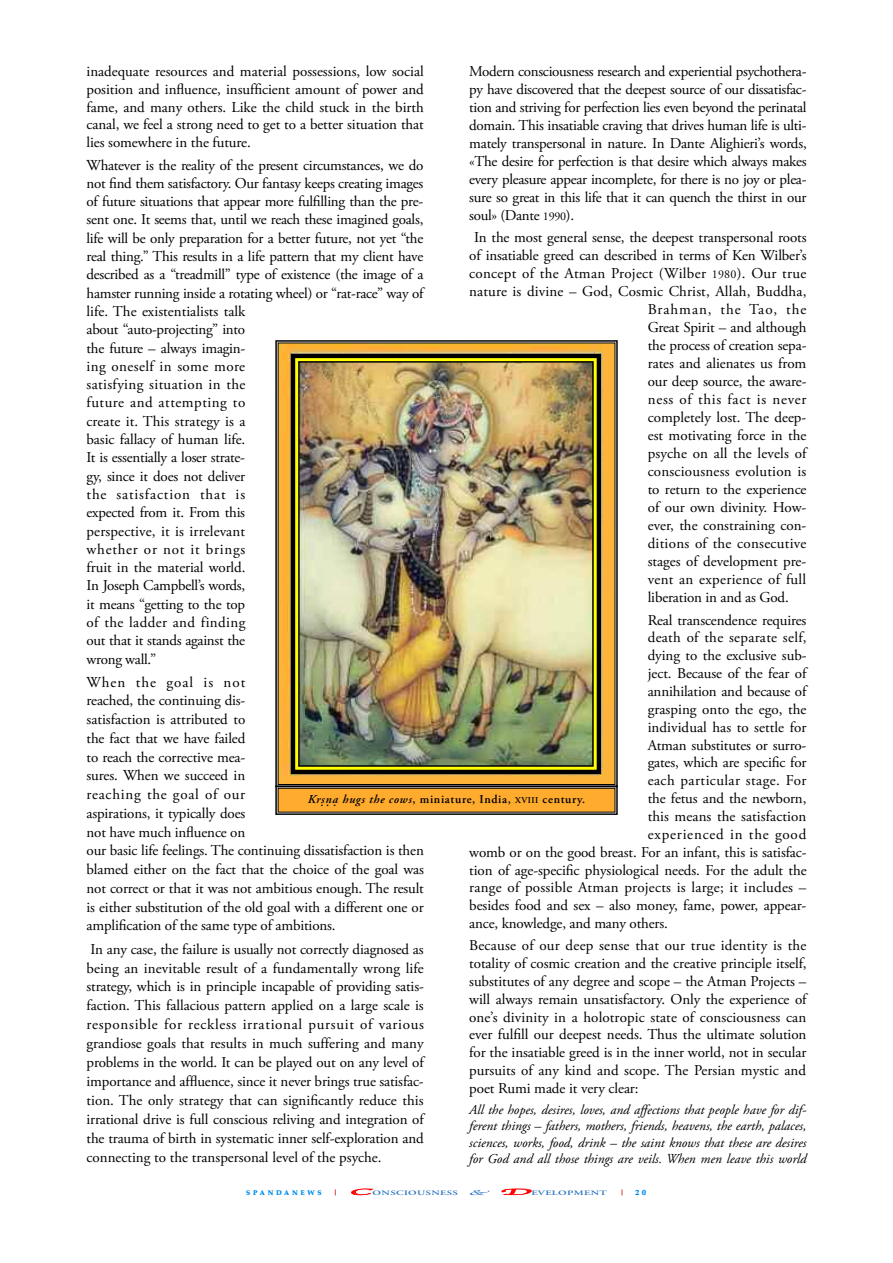
<style>
.page{position:relative;width:893px;height:1263px;background:#fff}
.page>*{position:absolute;margin:0;border:0;box-sizing:border-box;transform-origin:0 0}
.t1{font:15px/18.3px "Adobe Garamond Pro";letter-spacing:-.01em;color:#000;text-align:justify}
.t2{font:15px "Adobe Garamond Pro";letter-spacing:.02em;color:#000}
.t3{font:15px "Adobe Garamond Pro";letter-spacing:.015em;color:#000}
.t4{font:15px "Adobe Garamond Pro";letter-spacing:.01em;color:#000}
.t5{font:15px "Adobe Garamond Pro";letter-spacing:.03em;color:#000}
.t6{font:15px "Adobe Garamond Pro";letter-spacing:.05em;color:#000}
.t7{font:15px "Adobe Garamond Pro";letter-spacing:.055em;color:#000}
.t8{font:15px "Adobe Garamond Pro";letter-spacing:.065em;color:#000}
.t9{font:italic 13.5px/16.5px "Adobe Garamond Pro";color:#000;text-align:justify}
.t10{font:600 12px "Adobe Garamond Pro";letter-spacing:.055em;color:#000}
.t11{font:900 7.5px "Palatino";color:#008eea}
.t12{font:7.5px "Apple Chancery";color:#2972be;scale:3 1}
.t13{font:600 6.75px "Adobe Garamond Pro";letter-spacing:.035em;color:#2972be;scale:1.6 1}
.t14{font:900 6.75px "Palatino";letter-spacing:.395em;color:#008eea}
.t15{font:900 6px "Palatino";color:#c00}
.s1{font-size:12px}
.s2{font-style:italic}
.s3{font-size:9px}
.s4{font-family:"Apple Chancery";font-weight:400;font-size:9px;color:#f00}
</style>
<div class="page">
<img style="left:280px;top:345px;width:333px;height:438px">
<div style="left:275px;top:340px;width:343px;height:447px;border:2px solid #000"></div>
<div style="left:293px;top:356px;width:306px;height:416px;border:6px solid #ff0"></div>
<div style="left:291px;top:354px;width:310px;height:420px;border:4px solid #000"></div>
<div style="left:298px;top:361px;width:296px;height:406px;border:2px solid #000"></div>
<div style="left:278px;top:788px;width:337px;height:24px;background:#ffac2e"></div>
<div style="left:275px;top:785px;width:343px;height:30px;border:2px solid #000"></div>
<p class="t1" style="left:87px;top:64px;width:339px;line-height:17.7px">inadequate resources and material possessions, low social position and influence, insufficient amount of power and fame, and many others. Like the child stuck in the birth canal, we feel a strong need to get to a better situation that lies somewhere in the future.</p>
<p class="t1" style="left:87px;top:157px;width:338px;text-align:left">Whatever is the reality of the present circumstances, we do not find them satisfactory. Our fantasy keeps creating images of future situations that appear more fulfilling than the pre&shy;sent one. It seems that, until we reach these imagined goals, life will be only preparation for a better future, not yet “the real thing.” This results in a life pattern that my client have described as a “treadmill” type of existence (the image of a hamster running inside a rotating wheel) or “rat-race” way of life. The existentialists talk<br>about “auto-projecting” into<br>the future – always imagin-<br>ing oneself in some more<br>satisfying situation in the<br>future and attempting to<br>create it. This strategy is a<br>basic fallacy of human life.<br>It is essentially a loser strate-<br>gy, since it does not deliver<br>the satisfaction that is<br>expected from it. From this<br>perspective, it is irrelevant<br>whether or not it brings<br>fruit in the material world.<br>In Joseph Campbell’s words,<br>it means “getting to the top<br>of the ladder and finding<br>out that it stands against the<br>wrong wall.”</p>
<p class="t1" style="left:87px;top:674px;width:339px;line-height:18.8px;text-align:left">When the goal is not<br>reached, the continuing dis-<br>satisfaction is attributed to<br>the fact that we have failed<br>to reach the corrective mea-<br>sures. When we succeed in<br>reaching the goal of our<br>aspirations, it typically does<br>not have much influence on<br>our basic life feelings. The continuing dissatisfaction is then blamed either on the fact that the choice of the goal was not correct or that it was not ambitious enough. The result is either substitution of the old goal with a different one or amplification of the same type of ambitions.</p>
<p class="t1" style="left:87px;top:941px;width:339px;line-height:18.9px">In any case, the failure is usually not correctly diagnosed as being an inevitable result of a fundamentally wrong life strategy, which is in principle incapable of providing satis&shy;faction. This fallacious pattern applied on a large scale is responsible for reckless irrational pursuit of various grandiose goals that results in much suffering and many problems in the world. It can be played out on any level of importance and affluence, since it never brings true satisfac&shy;tion. The only strategy that can significantly reduce this irrational drive is full conscious reliving and integration of the trauma of birth in systematic inner self-exploration and connecting to the transpersonal level of the psyche.</p>
<p class="t1" style="left:469px;top:64px;width:339px">Modern consciousness research and experiential psychothera&shy;py have discovered that the deepest source of our dissatisfac&shy;tion and striving for perfection lies even beyond the perinatal domain. This insatiable craving that drives human life is ulti&shy;mately transpersonal in nature. In Dante Alighieri’s words, «The desire for perfection is that desire which always makes every pleasure appear incomplete, for there is no joy or plea&shy;sure so great in this life that it can quench the thirst in our soul» (Dante <span class="s1">1990</span>).</p>
<p class="t1" style="left:474px;top:230px;width:334px">In the most general sense, the deepest transpersonal roots</p>
<p class="t1" style="left:469px;top:248px;width:339px">of insatiable greed can described in terms of Ken Wilber’s</p>
<p class="t2" style="left:469px;top:268px;width:339px">concept of the Atman Project (Wilber <span class="s1">1980</span>). Our true</p>
<p class="t4" style="left:469px;top:286px;width:339px">nature is divine – God, Cosmic Christ, Allah, Buddha,</p>
<p class="t8" style="left:648px;top:304px;width:160px">Brahman, the Tao, the</p>
<p class="t1" style="left:648px;top:320px;width:160px">Great Spirit – and although</p>
<p class="t1" style="left:648px;top:338px;width:160px">the process of creation sepa-</p>
<p class="t1" style="left:648px;top:356px;width:160px">rates and alienates us from</p>
<p class="t1" style="left:648px;top:374px;width:160px">our deep source, the aware-</p>
<p class="t6" style="left:648px;top:394px;width:160px">ness of this fact is never</p>
<p class="t1" style="left:648px;top:410px;width:160px">completely lost. The deep-</p>
<p class="t1" style="left:648px;top:428px;width:160px">est motivating force in the</p>
<p class="t4" style="left:648px;top:448px;width:160px">psyche on all the levels of</p>
<p class="t3" style="left:648px;top:466px;width:160px">consciousness evolution is</p>
<p class="t1" style="left:648px;top:482px;width:160px">to return to the experience</p>
<p class="t1" style="left:648px;top:500px;width:160px">of our own divinity. How-</p>
<p class="t1" style="left:648px;top:518px;width:160px">ever, the constraining con-</p>
<p class="t2" style="left:648px;top:538px;width:160px">ditions of the consecutive</p>
<p class="t1" style="left:648px;top:554px;width:160px">stages of development pre-</p>
<p class="t2" style="left:648px;top:574px;width:160px">vent an experience of full</p>
<p class="t1" style="left:648px;top:590px;width:143px">liberation in and as God.</p>
<p class="t1" style="left:648px;top:612px;width:160px">Real transcendence requires</p>
<p class="t2" style="left:648px;top:632px;width:160px">death of the separate self,</p>
<p class="t1" style="left:648px;top:648px;width:160px">dying to the exclusive sub-</p>
<p class="t1" style="left:648px;top:665px;width:160px">ject. Because of the fear of</p>
<p class="t1" style="left:648px;top:683px;width:160px">annihilation and because of</p>
<p class="t1" style="left:648px;top:701px;width:160px">grasping onto the ego, the</p>
<p class="t1" style="left:648px;top:719px;width:160px">individual has to settle for</p>
<p class="t1" style="left:648px;top:737px;width:160px">Atman substitutes or surro-</p>
<p class="t1" style="left:648px;top:755px;width:160px">gates, which are specific for</p>
<p class="t5" style="left:648px;top:774px;width:160px">each particular stage. For</p>
<p class="t1" style="left:648px;top:790px;width:160px">the fetus and the newborn,</p>
<p class="t1" style="left:648px;top:808px;width:160px">this means the satisfaction</p>
<p class="t7" style="left:648px;top:828px;width:160px">experienced in the good</p>
<p class="t1" style="left:469px;top:844px;width:339px">womb or on the good breast. For an infant, this is satisfac-</p>
<p class="t1" style="left:469px;top:862px;width:339px">tion of age-specific physiological needs. For the adult the</p>
<p class="t3" style="left:469px;top:882px;width:339px">range of possible Atman projects is large; it includes –</p>
<p class="t1" style="left:469px;top:898px;width:339px">besides food and sex – also money, fame, power, appear-</p>
<p class="t1" style="left:469px;top:915px;width:200px">ance, knowledge, and many others.</p>
<p class="t1" style="left:469px;top:938px;width:339px;line-height:17.9px">Because of our deep sense that our true identity is the totality of cosmic creation and the creative principle itself, substitutes of any degree and scope – the Atman Projects – will always remain unsatisfactory. Only the experience of one’s divinity in a holotropic state of consciousness can ever fulfill our deepest needs. Thus the ultimate solution for the insatiable greed is in the inner world, not in secular pursuits of any kind and scope. The Persian mystic and poet Rumi made it very clear:</p>
<p class="t9" style="left:469px;top:1102px;width:339px">All the hopes, desires, loves, and affections that people have for dif&shy;ferent things – fathers, mothers, friends, heavens, the earth, palaces, sciences, works, food, drink – the saint knows that these are desires for God and all those things are veils. When men leave this world</p>
<p class="t10" style="left:308px;top:794px;width:279px"><span class="s2">Kr.sn. .a hugs the cows</span>, miniature, India, <span class="s3">XVIII</span> century.</p>
<p class="t14" style="left:246px;top:1190px;width:77px">SPANDANEWS</p>
<p class="t15" style="left:335px;top:1190px;width:3px">|</p>
<p class="t13" style="left:349px;top:1190px;width:69px"><span class="s4">C</span>ONSCIOUSNESS</p>
<p class="t12" style="left:469px;top:1188px;width:8px">&amp;</p>
<p class="t13" style="left:500px;top:1190px;width:68px"><span class="s4">D</span>EVELOPMENT</p>
<p class="t15" style="left:622px;top:1190px;width:3px">|</p>
<p class="t11" style="left:635px;top:1189px;width:13px">2 0</p>
</div>
